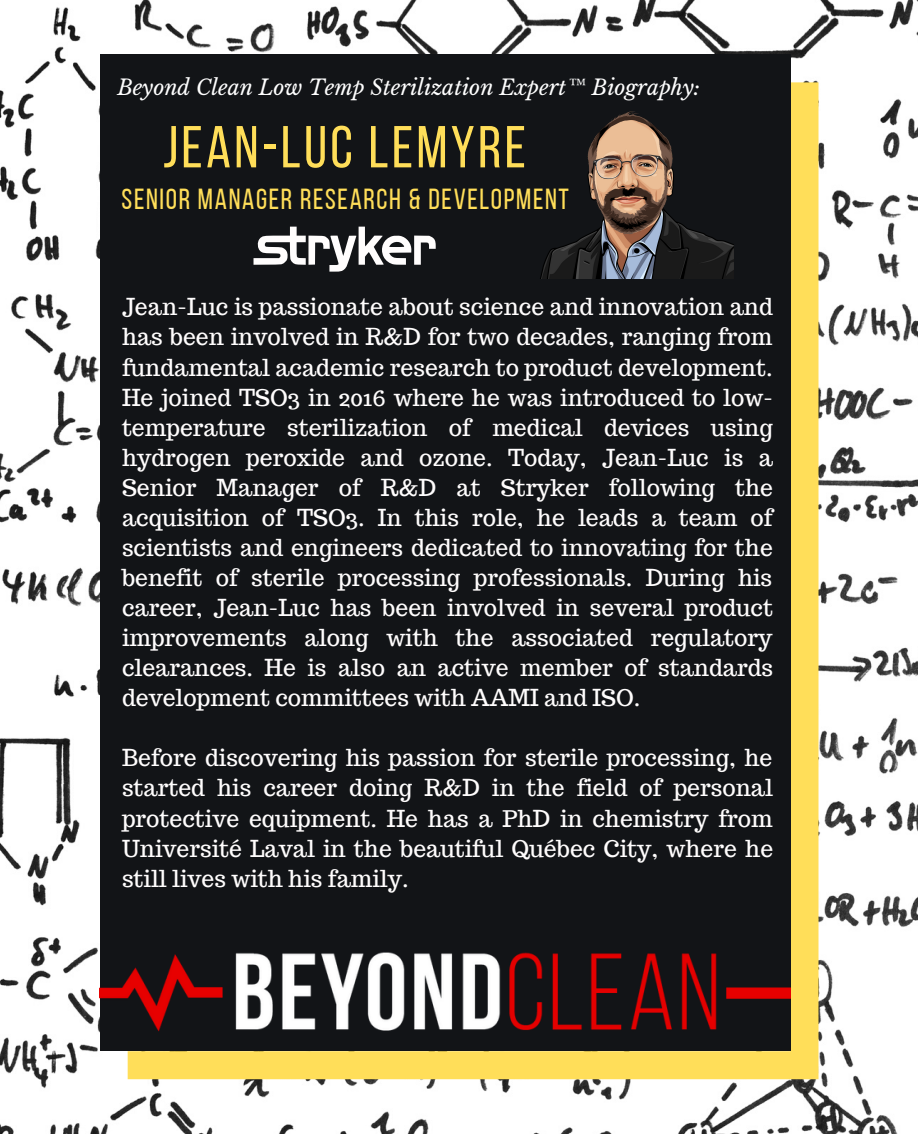
<style>
.page{position:relative;width:918px;height:1134px;background:#fff}
.page>*{position:absolute;margin:0;border:0;box-sizing:border-box;transform-origin:0 0}
.t1{font:59.1px "Bebas Neue";letter-spacing:.055em;color:#ffde59}
.t2{font:28.95px "Bebas Neue";letter-spacing:.055em;color:#ffde59}
.t3{font:22.95px/30px "Trocchi";color:#fffdfd;text-align:justify}
.t4{font:italic 21.15px "Libre Baskerville";color:#fff}
</style>
<div class="page">
<img style="left:0;top:0;width:918px;height:1134px">
<div style="left:128px;top:82px;width:691px;height:997px;background:#ffde59"></div>
<div style="left:100px;top:54px;width:690px;height:997px;background:#121417"></div>
<img style="left:100px;top:952px;width:690px;height:80px">
<img style="left:540px;top:111px;width:194px;height:167px">
<svg style="left:254px;top:227px;width:182px;height:45px"></svg>
<p class="t4" style="left:117px;top:75px;width:585px">Beyond Clean Low Temp Sterilization Expert™ Biography:</p>
<h1 class="t1" style="left:163px;top:123px;width:364px">JEAN-LUC LEMYRE</h1>
<p class="t2" style="left:122px;top:188px;width:449px">SENIOR MANAGER RESEARCH &amp; DEVELOPMENT</p>
<p class="t3" style="left:122px;top:292px;width:653px">Jean-Luc is passionate about science and innovation and has been involved in R&amp;D for two decades, ranging from fundamental academic research to product development.<br>He joined TSO3 in 2016 where he was introduced to low&shy;temperature sterilization of medical devices using hydrogen peroxide and ozone. Today, Jean-Luc is a Senior Manager of R&amp;D at Stryker following the acquisition of TSO3. In this role, he leads a team of scientists and engineers dedicated to innovating for the benefit of sterile processing professionals. During his career, Jean-Luc has been involved in several product improvements along with the associated regulatory clearances. He is also an active member of standards development committees with AAMI and ISO.</p>
<p class="t3" style="left:122px;top:743px;width:653px">Before discovering his passion for sterile processing, he started his career doing R&amp;D in the field of personal protective equipment. He has a PhD in chemistry from Université Laval in the beautiful Québec City, where he still lives with his family.</p>
</div>
